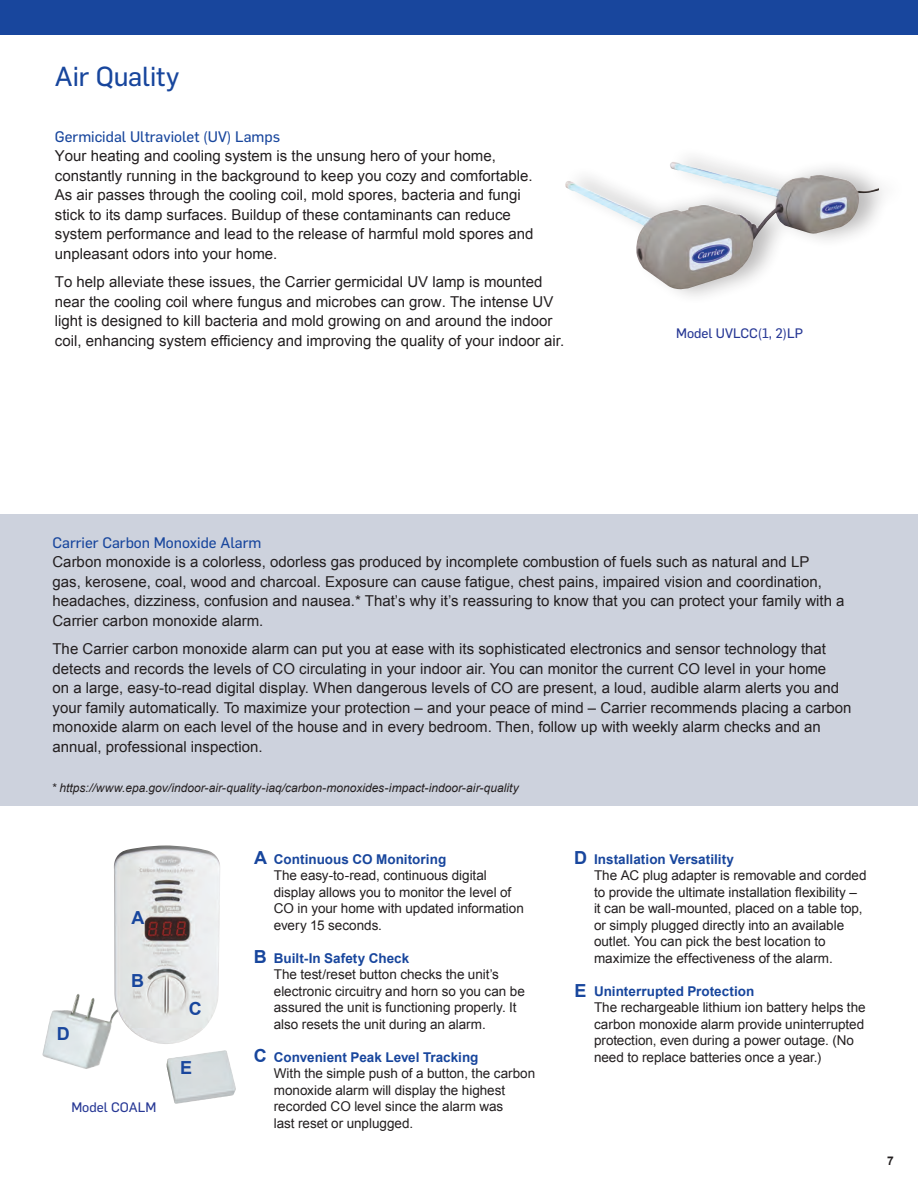
<style>
.page{position:relative;width:918px;height:1188px;background:#fff}
.page>*{position:absolute;margin:0;border:0;box-sizing:border-box;transform-origin:0 0}
.t1{font:27px "Flama Basic";letter-spacing:-.005em;color:#18469d}
.t2{font:700 18px "Arial";color:#18469d}
.t3{font:15px/19.5px "Arial";color:#231f20}
.t4{font:15px "Flama Basic";color:#18469d}
.t5{font:13.5px/16.5px "Arial";letter-spacing:-.005em;color:#231f20}
.t6{font:13.5px "Flama Basic";color:#273895}
.t7{font:italic 12px "Arial";letter-spacing:.005em;color:#231f20}
.t8{font:700 12px "Arial";color:#231f20}
.s1{font-weight:700;color:#18469d}
</style>
<div class="page">
<div style="left:0;top:514px;width:918px;height:292px;background:#cdd2dd"></div>
<img style="left:166px;top:1050px;width:70px;height:54px">
<img style="left:114px;top:845px;width:106px;height:199px">
<img style="left:44px;top:995px;width:33px;height:53px">
<div style="left:0;top:0;width:918px;height:35px;background:#18469d"></div>
<img style="left:565px;top:162px;width:314px;height:130px">
<p class="t1" style="left:55px;top:57px;width:126px">Air Quality</p>
<p class="t4" style="left:55px;top:126px;width:227px">Germicidal Ultraviolet (UV) Lamps</p>
<p class="t3" style="left:55px;top:146px;width:480px">Your heating and cooling system is the unsung hero of your home, constantly running in the background to keep you cozy and comfortable.<br>As air passes through the cooling coil, mold spores, bacteria and fungi stick to its damp surfaces. Buildup of these contaminants can reduce system performance and lead to the release of harmful mold spores and unpleasant odors into your home.</p>
<p class="t3" style="left:55px;top:272px;width:511px">To help alleviate these issues, the Carrier germicidal UV lamp is mounted near the cooling coil where fungus and microbes can grow. The intense UV light is designed to kill bacteria and mold growing on and around the indoor coil, enhancing system efficiency and improving the quality of your indoor air.</p>
<p class="t6" style="left:676px;top:324px;width:128px">Model UVLCC(1, 2)LP</p>
<p class="t4" style="left:52px;top:532px;width:210px">Carrier Carbon Monoxide Alarm</p>
<p class="t3" style="left:52px;top:552px;width:794px">Carbon monoxide is a colorless, odorless gas produced by incomplete combustion of fuels such as natural and LP<br>gas, kerosene, coal, wood and charcoal. Exposure can cause fatigue, chest pains, impaired vision and coordination, headaches, dizziness, confusion and nausea.* That’s why it’s reassuring to know that you can protect your family with a Carrier carbon monoxide alarm.</p>
<p class="t3" style="left:52px;top:639px;width:800px">The Carrier carbon monoxide alarm can put you at ease with its sophisticated electronics and sensor technology that detects and records the levels of CO circulating in your indoor air. You can monitor the current CO level in your home<br>on a large, easy-to-read digital display. When dangerous levels of CO are present, a loud, audible alarm alerts you and your family automatically. To maximize your protection – and your peace of mind – Carrier recommends placing a carbon monoxide alarm on each level of the house and in every bedroom. Then, follow up with weekly alarm checks and an annual, professional inspection.</p>
<p class="t7" style="left:52px;top:780px;width:469px">* https://www.epa.gov/indoor-air-quality-iaq/carbon-monoxides-impact-indoor-air-quality</p>
<p class="t2" style="left:132px;top:906px;width:14px">A</p>
<p class="t2" style="left:57px;top:1022px;width:14px">D</p>
<p class="t2" style="left:131px;top:968px;width:14px">B</p>
<p class="t6" style="left:71px;top:1098px;width:86px">Model COALM</p>
<p class="t2" style="left:189px;top:996px;width:14px">C</p>
<p class="t2" style="left:180px;top:1055px;width:14px">E</p>
<p class="t2" style="left:254px;top:846px;width:14px">A</p>
<p class="t5" style="left:274px;top:851px;width:252px"><span class="s1">Continuous CO Monitoring<br></span>The easy-to-read, continuous digital display allows you to monitor the level of<br>CO in your home with updated information every 15 seconds.</p>
<p class="t5" style="left:274px;top:950px;width:253px"><span class="s1">Built-In Safety Check<br></span>The test/reset button checks the unit’s electronic circuitry and horn so you can be assured the unit is functioning properly. It also resets the unit during an alarm.</p>
<p class="t5" style="left:274px;top:1049px;width:263px"><span class="s1">Convenient Peak Level Tracking<br></span>With the simple push of a button, the carbon monoxide alarm will display the highest recorded CO level since the alarm was<br>last reset or unplugged.</p>
<p class="t2" style="left:254px;top:945px;width:14px">B</p>
<p class="t2" style="left:254px;top:1044px;width:14px">C</p>
<p class="t2" style="left:574px;top:846px;width:14px">D</p>
<p class="t2" style="left:575px;top:978px;width:14px">E</p>
<p class="t5" style="left:594px;top:851px;width:274px"><span class="s1">Installation Versatility<br></span>The AC plug adapter is removable and corded to provide the ultimate installation flexibility – it can be wall-mounted, placed on a table top, or simply plugged directly into an available outlet. You can pick the best location to maximize the effectiveness of the alarm.</p>
<p class="t5" style="left:594px;top:983px;width:273px"><span class="s1">Uninterrupted Protection<br></span>The rechargeable lithium ion battery helps the carbon monoxide alarm provide uninterrupted protection, even during a power outage. (No need to replace batteries once a year.)</p>
<p class="t8" style="left:887px;top:1153px;width:8px">7</p>
</div>
